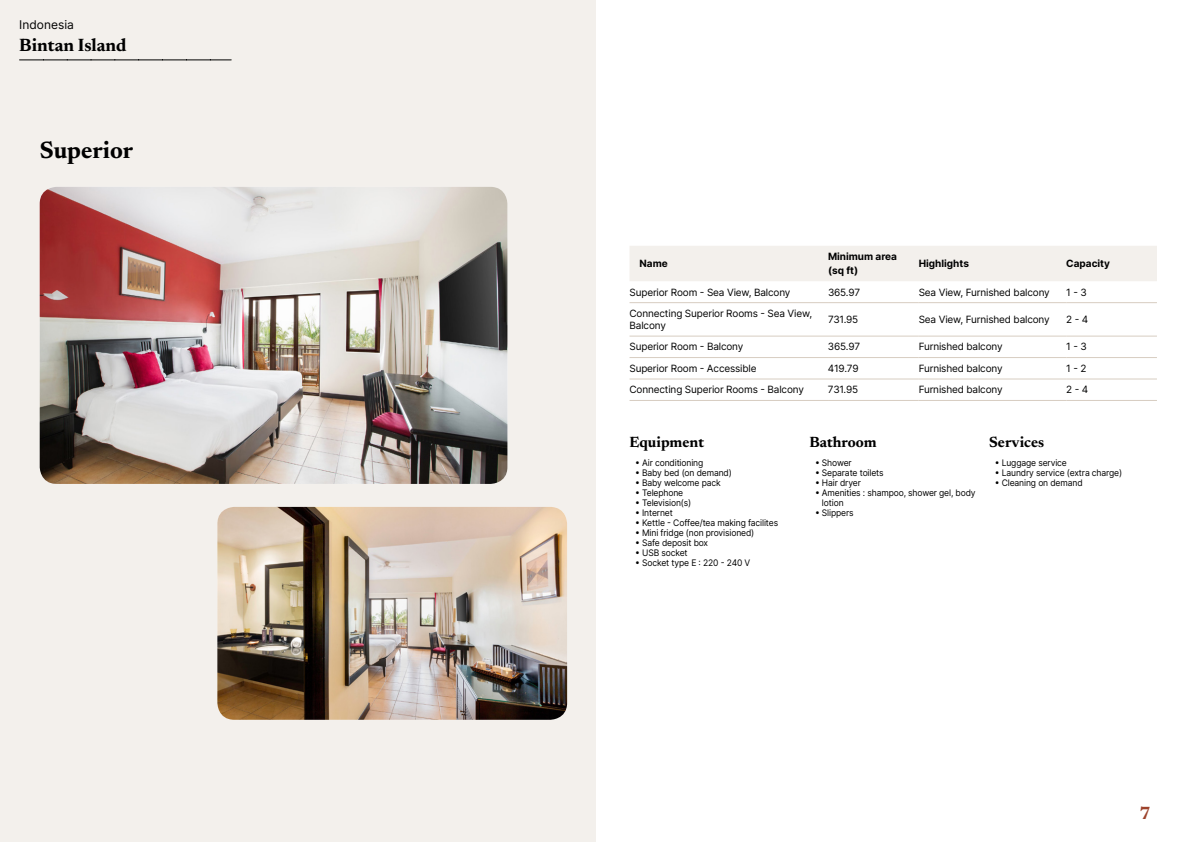
<style>
.page{position:relative;width:1191px;height:842px;background:#fff}
.page>*{position:absolute;margin:0;border:0;box-sizing:border-box;transform-origin:0 0}
.t1{font:700 24px "Newsreader 24 pt";color:#000}
.t2{font:700 18px "Newsreader 24 pt";color:#000}
.t3{font:700 18px "Newsreader 24 pt";color:#9d432c}
.t4{font:700 15px "Newsreader 24 pt";color:#000}
.t5{font:12px "Inter";color:#000}
.t6{font:10px/12px "Inter";letter-spacing:-.015em;color:#000}
.t7{font:700 10px/14px "Inter";color:#000}
.t8{font:9px/10px "Inter";letter-spacing:-.015em;color:#000;scale:.95 1}
</style>
<div class="page">
<div style="left:0;top:0;width:595px;height:842px;background:#f3f0ec"></div>
<img style="left:40px;top:187px;width:467px;height:297px">
<img style="left:217px;top:507px;width:350px;height:213px">
<svg style="left:20px;top:60px;width:211px;height:1px"></svg>
<div style="left:630px;top:246px;width:527px;height:35px;background:#f3f0ec"></div>
<hr style="left:629px;top:302px;width:199px;height:1px;background:#d7cdc1">
<hr style="left:828px;top:302px;width:90px;height:1px;background:#d7cdc1">
<hr style="left:918px;top:302px;width:148px;height:1px;background:#d7cdc1">
<hr style="left:1066px;top:302px;width:91px;height:1px;background:#d7cdc1">
<hr style="left:629px;top:336px;width:199px;height:1px;background:#d7cdc1">
<hr style="left:828px;top:336px;width:90px;height:1px;background:#d7cdc1">
<hr style="left:918px;top:336px;width:148px;height:1px;background:#d7cdc1">
<hr style="left:1066px;top:336px;width:91px;height:1px;background:#d7cdc1">
<hr style="left:629px;top:357px;width:199px;height:1px;background:#d7cdc1">
<hr style="left:828px;top:357px;width:90px;height:1px;background:#d7cdc1">
<hr style="left:918px;top:357px;width:148px;height:1px;background:#d7cdc1">
<hr style="left:1066px;top:357px;width:91px;height:1px;background:#d7cdc1">
<hr style="left:629px;top:378px;width:199px;height:1px;background:#d7cdc1">
<hr style="left:828px;top:378px;width:90px;height:1px;background:#d7cdc1">
<hr style="left:918px;top:378px;width:148px;height:1px;background:#d7cdc1">
<hr style="left:1066px;top:378px;width:91px;height:1px;background:#d7cdc1">
<hr style="left:629px;top:400px;width:199px;height:1px;background:#d7cdc1">
<hr style="left:828px;top:400px;width:90px;height:1px;background:#d7cdc1">
<hr style="left:918px;top:400px;width:148px;height:1px;background:#d7cdc1">
<hr style="left:1066px;top:400px;width:91px;height:1px;background:#d7cdc1">
<h3 class="t5" style="left:19px;top:15px;width:56px">Indonesia</h3>
<h2 class="t2" style="left:19px;top:32px;width:109px">Bintan Island</h2>
<h1 class="t1" style="left:40px;top:133px;width:95px">Superior</h1>
<p class="t7" style="left:639px;top:256px;width:30px">Name</p>
<p class="t7" style="left:828px;top:249px;width:70px">Minimum area (sq ft)</p>
<p class="t7" style="left:918px;top:256px;width:52px">Highlights</p>
<p class="t7" style="left:1066px;top:256px;width:45px">Capacity</p>
<p class="t6" style="left:629px;top:286px;width:162px">Superior Room - Sea View, Balcony</p>
<p class="t6" style="left:828px;top:286px;width:34px">365.97</p>
<p class="t6" style="left:918px;top:286px;width:132px">Sea View, Furnished balcony</p>
<p class="t6" style="left:1066px;top:286px;width:22px">1 - 3</p>
<p class="t6" style="left:629px;top:307px;width:184px">Connecting Superior Rooms - Sea View,<br>Balcony</p>
<p class="t6" style="left:828px;top:313px;width:32px">731.95</p>
<p class="t6" style="left:918px;top:313px;width:132px">Sea View, Furnished balcony</p>
<p class="t6" style="left:1066px;top:313px;width:24px">2 - 4</p>
<p class="t6" style="left:629px;top:341px;width:115px">Superior Room - Balcony</p>
<p class="t6" style="left:828px;top:341px;width:34px">365.97</p>
<p class="t6" style="left:918px;top:341px;width:85px">Furnished balcony</p>
<p class="t6" style="left:1066px;top:341px;width:22px">1 - 3</p>
<p class="t6" style="left:629px;top:362px;width:129px">Superior Room - Accessible</p>
<p class="t6" style="left:828px;top:362px;width:32px">419.79</p>
<p class="t6" style="left:918px;top:362px;width:85px">Furnished balcony</p>
<p class="t6" style="left:1066px;top:362px;width:22px">1 - 2</p>
<p class="t6" style="left:629px;top:383px;width:176px">Connecting Superior Rooms - Balcony</p>
<p class="t6" style="left:828px;top:383px;width:32px">731.95</p>
<p class="t6" style="left:918px;top:383px;width:85px">Furnished balcony</p>
<p class="t6" style="left:1066px;top:383px;width:24px">2 - 4</p>
<h3 class="t4" style="left:629px;top:432px;width:76px">Equipment</h3>
<p class="t8" style="left:635px;top:457px;width:73px">• Air conditioning</p>
<p class="t8" style="left:635px;top:467px;width:103px">• Baby bed (on demand)</p>
<p class="t8" style="left:635px;top:477px;width:92px">• Baby welcome pack</p>
<p class="t8" style="left:635px;top:487px;width:52px">• Telephone</p>
<p class="t8" style="left:635px;top:497px;width:61px">• Television(s)</p>
<p class="t8" style="left:635px;top:507px;width:41px">• Internet</p>
<p class="t8" style="left:635px;top:517px;width:152px">• Kettle - Coffee/tea making facilites</p>
<p class="t8" style="left:635px;top:527px;width:127px">• Mini fridge (non provisioned)</p>
<p class="t8" style="left:635px;top:537px;width:78px">• Safe deposit box</p>
<p class="t8" style="left:635px;top:547px;width:57px">• USB socket</p>
<p class="t8" style="left:635px;top:557px;width:123px">• Socket type E : 220 - 240 V</p>
<h3 class="t4" style="left:809px;top:432px;width:69px">Bathroom</h3>
<p class="t8" style="left:815px;top:457px;width:40px">• Shower</p>
<p class="t8" style="left:815px;top:467px;width:74px">• Separate toilets</p>
<p class="t8" style="left:815px;top:477px;width:50px">• Hair dryer</p>
<p class="t8" style="left:822px;top:487px;width:163px;text-indent:-7px">• Amenities : shampoo, shower gel, body lotion</p>
<p class="t8" style="left:815px;top:507px;width:42px">• Slippers</p>
<h3 class="t4" style="left:989px;top:432px;width:57px">Services</h3>
<p class="t8" style="left:994px;top:457px;width:77px">• Luggage service</p>
<p class="t8" style="left:994px;top:467px;width:136px">• Laundry service (extra charge)</p>
<p class="t8" style="left:994px;top:477px;width:94px">• Cleaning on demand</p>
<h2 class="t3" style="left:1139px;top:800px;width:13px">7</h2>
</div>
